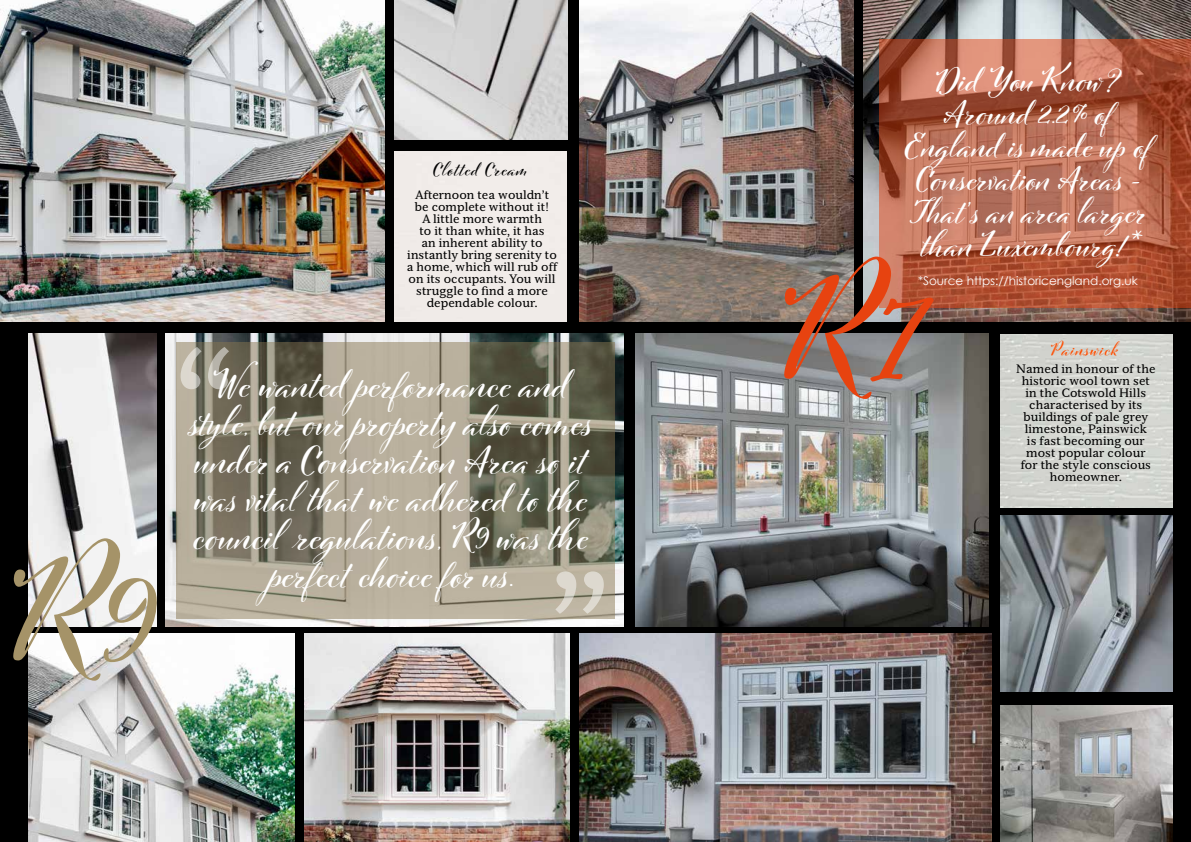
<style>
.page{position:relative;width:1191px;height:842px;background:#000}
.page>*{position:absolute;margin:0;border:0;box-sizing:border-box;transform-origin:0 0}
.t1{font:700 150px "Cinque Donne";color:#e74310}
.t2{font:700 150px "Serif 6 Beta";color:#fff}
.t3{font:700 150px "Cinque Donne";color:#a59368}
.t4{font:700 38px/38px "Cinque Donne";letter-spacing:.01em;color:#fff;text-align:center}
.t5{font:700 33px/33px "Cinque Donne";letter-spacing:.01em;color:#fff;text-align:center}
.t6{font:700 18px "Cinque Donne";letter-spacing:.06em;color:#000}
.t7{font:700 18px "Cinque Donne";letter-spacing:.05em;color:#ff4d00}
.t8{font:12px/12px "Serif 6 Beta";color:#000;text-align:center}
.t9{font:12px "Century Gothic";color:#fff}
</style>
<div class="page">
<img style="left:1000px;top:335px;width:172px;height:172px">
<img style="left:579px;top:0;width:274px;height:322px">
<img style="left:863px;top:0;width:328px;height:322px">
<svg style="left:879px;top:40px;width:312px;height:268px;background:#b36249"></svg>
<img style="left:635px;top:333px;width:354px;height:293px">
<img style="left:579px;top:634px;width:412px;height:208px">
<img style="left:1000px;top:705px;width:172px;height:137px">
<img style="left:1000px;top:516px;width:172px;height:175px">
<img style="left:165px;top:333px;width:459px;height:293px">
<svg style="left:176px;top:342px;width:438px;height:276px;background:#918b79"></svg>
<div style="left:394px;top:152px;width:172px;height:170px;background:#f0ebe8"></div>
<img style="left:0;top:0;width:385px;height:322px">
<img style="left:394px;top:0;width:173px;height:140px">
<img style="left:28px;top:333px;width:129px;height:293px">
<img style="left:28px;top:634px;width:267px;height:208px">
<img style="left:304px;top:634px;width:265px;height:208px">
<h1 class="t3" style="left:12px;top:521px;width:144px">R9</h1>
<h3 class="t6" style="left:433px;top:158px;width:96px">Clotted Cream</h3>
<p class="t8" style="left:407px;top:189px;width:152px">Afternoon tea wouldn’t be complete without it!<br>A little more warmth<br>to it than white, it has<br>an inherent ability to instantly bring serenity to a home, which will rub off on its occupants. You will struggle to find a more dependable colour.</p>
<h1 class="t2" style="left:174px;top:321px;width:64px">“</h1>
<h2 class="t4" style="left:190px;top:364px;width:404px">We wanted performance and style, but our property also comes under a Conservation Area so it was vital that we adhered to the council regulations, R9 was the perfect choice for us.</h2>
<h1 class="t2" style="left:610px;top:640px;width:64px;rotate:-180deg">“</h1>
<h3 class="t5" style="left:905px;top:63px;width:249px">Did You Know?<br>Around 2.2% of<br>England is made up of<br>Conservation Areas -<br>That’s an area larger than Luxembourg!*</h3>
<h1 class="t1" style="left:783px;top:239px;width:145px">R7</h1>
<p class="t9" style="left:918px;top:272px;width:221px">*Source https://historicengland.org.uk</p>
<h3 class="t7" style="left:1051px;top:338px;width:69px">Painswick</h3>
<p class="t8" style="left:1016px;top:362px;width:141px">Named in honour of the historic wool town set in the Cotswold Hills characterised by its buildings of pale grey limestone, Painswick<br>is fast becoming our most popular colour for the style conscious homeowner.</p>
</div>
